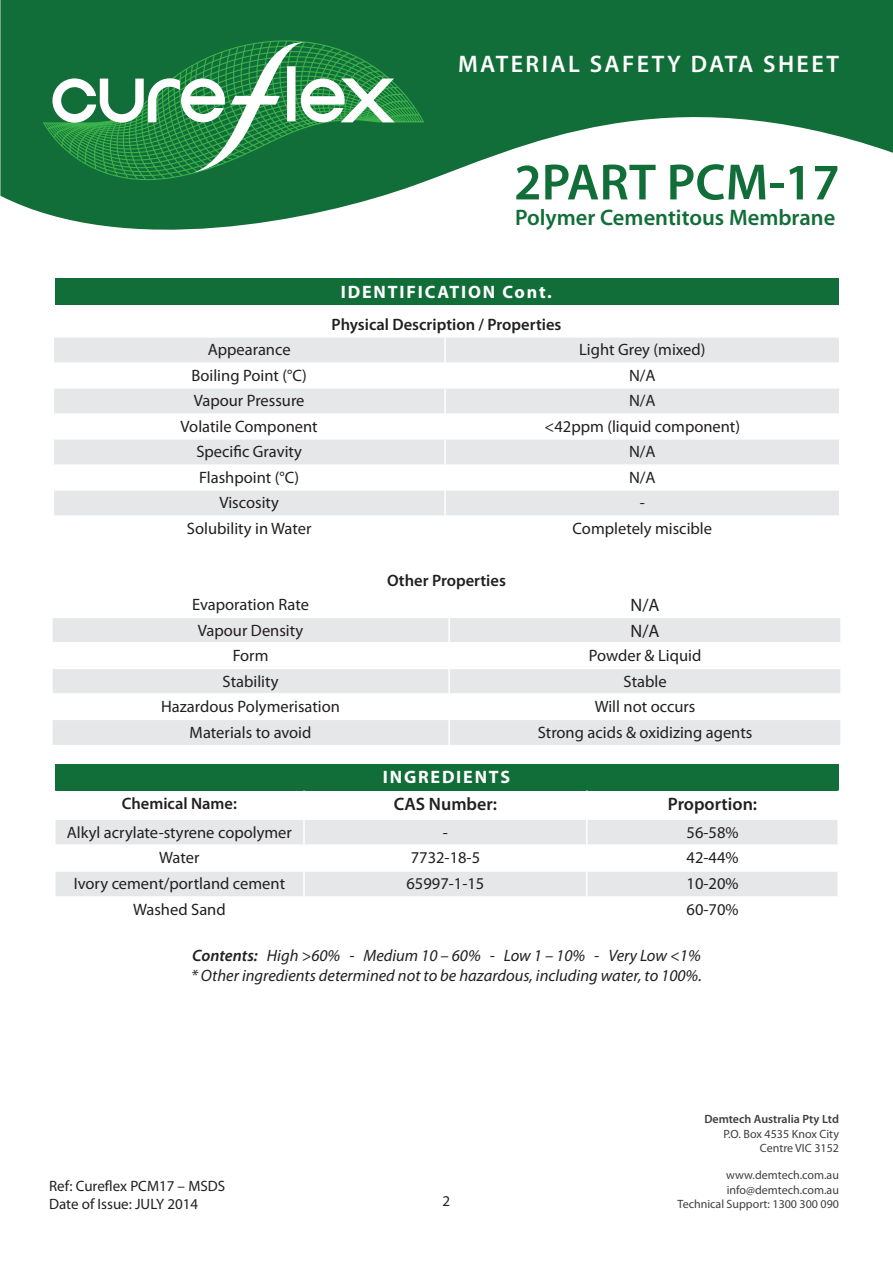
<style>
.page{position:relative;width:893px;height:1263px;background:#fff}
.page>*{position:absolute;margin:0;border:0;box-sizing:border-box;transform-origin:0 0}
.t1{font:600 51.45px "Myriad Pro";color:#126e39}
.t2{font:600 24px "Myriad Pro";letter-spacing:.1em;color:#fff}
.t3{font:600 22.5px "Myriad Pro";color:#126e39}
.t4{font:700 18px "Myriad Pro";letter-spacing:.1em;color:#fff}
.t5{font:600 18px "Myriad Pro";color:#231f20}
.t6{font:18px "Myriad Pro";color:#231f20}
.t7{font:16.5px "Myriad Pro";color:#231f20}
.t8{font:italic 16.5px "Myriad Pro";color:#231f20}
.t9{font:600 16.5px "Myriad Pro";color:#231f20}
.t10{font:15px "Myriad Pro";color:#231f20}
.t11{font:12px/14.4px "Myriad Pro";color:#3e3e3f;text-align:right}
.t12{font:600 12px "Myriad Pro";color:#3e3e3f}
.s1{font-weight:600}
</style>
<div class="page">
<div style="left:55px;top:278px;width:783px;height:27px;background:#126e39"></div>
<svg style="left:54px;top:338px;width:785px;height:177px;fill:#e6e7e9"></svg>
<hr style="left:444px;top:413px;width:2px;height:25px;background:#fff">
<hr style="left:444px;top:464px;width:2px;height:25px;background:#fff">
<hr style="left:53px;top:438px;width:392px;height:2px;background:#fff">
<hr style="left:445px;top:438px;width:395px;height:2px;background:#fff">
<hr style="left:444px;top:440px;width:2px;height:24px;background:#fff">
<hr style="left:53px;top:489px;width:392px;height:2px;background:#fff">
<hr style="left:445px;top:489px;width:395px;height:2px;background:#fff">
<hr style="left:444px;top:491px;width:2px;height:24px;background:#fff">
<hr style="left:444px;top:338px;width:2px;height:24px;background:#fff">
<hr style="left:444px;top:362px;width:2px;height:25px;background:#fff">
<hr style="left:53px;top:387px;width:392px;height:2px;background:#fff">
<hr style="left:445px;top:387px;width:395px;height:2px;background:#fff">
<hr style="left:444px;top:389px;width:2px;height:24px;background:#fff">
<svg style="left:53px;top:618px;width:787px;height:127px;fill:#e6e7e9"></svg>
<hr style="left:51px;top:642px;width:398px;height:2px;background:#fff">
<hr style="left:449px;top:642px;width:393px;height:2px;background:#fff">
<hr style="left:448px;top:644px;width:2px;height:24px;background:#fff">
<hr style="left:51px;top:668px;width:398px;height:1px;background:#fff">
<hr style="left:449px;top:668px;width:393px;height:1px;background:#fff">
<hr style="left:51px;top:693px;width:398px;height:2px;background:#fff">
<hr style="left:449px;top:693px;width:393px;height:2px;background:#fff">
<hr style="left:448px;top:695px;width:2px;height:24px;background:#fff">
<hr style="left:51px;top:719px;width:398px;height:1px;background:#fff">
<hr style="left:449px;top:719px;width:393px;height:1px;background:#fff">
<hr style="left:448px;top:618px;width:2px;height:24px;background:#fff">
<hr style="left:448px;top:669px;width:2px;height:24px;background:#fff">
<hr style="left:448px;top:720px;width:2px;height:25px;background:#fff">
<div style="left:55px;top:764px;width:783px;height:26px;background:#126e39"></div>
<svg style="left:56px;top:820px;width:781px;height:76px;fill:#e6e7e9"></svg>
<hr style="left:303px;top:820px;width:2px;height:24px;background:#fff">
<hr style="left:586px;top:820px;width:2px;height:24px;background:#fff">
<hr style="left:303px;top:872px;width:2px;height:24px;background:#fff">
<hr style="left:586px;top:872px;width:2px;height:24px;background:#fff">
<hr style="left:54px;top:844px;width:250px;height:2px;background:#fff">
<hr style="left:304px;top:844px;width:283px;height:2px;background:#fff">
<hr style="left:587px;top:844px;width:252px;height:2px;background:#fff">
<hr style="left:303px;top:846px;width:2px;height:24px;background:#fff">
<hr style="left:586px;top:846px;width:2px;height:24px;background:#fff">
<hr style="left:54px;top:870px;width:250px;height:2px;background:#fff">
<hr style="left:304px;top:870px;width:283px;height:2px;background:#fff">
<hr style="left:587px;top:870px;width:252px;height:2px;background:#fff">
<svg style="left:129px;top:860px;width:99px;height:36px"></svg>
<svg style="left:0;top:0;width:893px;height:230px;fill:#126e39"></svg>
<svg style="left:43px;top:40px;width:381px;height:140px;background:#15733a"></svg>
<svg style="left:52px;top:41px;width:343px;height:132px"></svg>
<p class="t2" style="left:458px;top:49px;width:382px">MATERIAL SAFETY DATA SHEET</p>
<p class="t1" style="left:514px;top:149px;width:327px">2PART PCM-17</p>
<p class="t3" style="left:515px;top:203px;width:322px">Polymer Cementitous Membrane</p>
<p class="t4" style="left:341px;top:280px;width:212px">IDENTIFICATION Cont.</p>
<p class="t9" style="left:332px;top:314px;width:231px">Physical Description / Properties</p>
<p class="t7" style="left:208px;top:339px;width:85px">Appearance</p>
<p class="t7" style="left:579px;top:339px;width:128px">Light Grey (mixed)</p>
<p class="t7" style="left:191px;top:365px;width:117px">Boiling Point (°C)</p>
<p class="t7" style="left:629px;top:365px;width:28px">N/A</p>
<p class="t7" style="left:194px;top:390px;width:112px">Vapour Pressure</p>
<p class="t7" style="left:629px;top:390px;width:28px">N/A</p>
<p class="t7" style="left:181px;top:416px;width:139px">Volatile Component</p>
<p class="t7" style="left:545px;top:416px;width:197px">&lt;42ppm (liquid component)</p>
<p class="t7" style="left:196px;top:441px;width:107px">Specific Gravity</p>
<p class="t7" style="left:629px;top:441px;width:28px">N/A</p>
<p class="t7" style="left:199px;top:467px;width:102px">Flashpoint (°C)</p>
<p class="t7" style="left:629px;top:467px;width:28px">N/A</p>
<p class="t7" style="left:219px;top:492px;width:61px">Viscosity</p>
<p class="t7" style="left:640px;top:492px;width:7px">-</p>
<p class="t7" style="left:187px;top:518px;width:126px">Solubility in Water</p>
<p class="t7" style="left:573px;top:518px;width:141px">Completely miscible</p>
<p class="t9" style="left:387px;top:570px;width:120px">Other Properties</p>
<p class="t7" style="left:192px;top:594px;width:119px">Evaporation Rate</p>
<p class="t6" style="left:631px;top:594px;width:31px">N/A</p>
<p class="t7" style="left:198px;top:620px;width:107px">Vapour Density</p>
<p class="t6" style="left:631px;top:620px;width:31px">N/A</p>
<p class="t7" style="left:233px;top:645px;width:37px">Form</p>
<p class="t7" style="left:589px;top:645px;width:114px">Powder &amp; Liquid</p>
<p class="t7" style="left:223px;top:671px;width:57px">Stability</p>
<p class="t7" style="left:624px;top:671px;width:45px">Stable</p>
<p class="t7" style="left:161px;top:696px;width:180px">Hazardous Polymerisation</p>
<p class="t7" style="left:595px;top:696px;width:102px">Will not occurs</p>
<p class="t7" style="left:190px;top:722px;width:123px">Materials to avoid</p>
<p class="t7" style="left:538px;top:722px;width:216px">Strong acids &amp; oxidizing agents</p>
<p class="t4" style="left:383px;top:765px;width:129px">INGREDIENTS</p>
<p class="t9" style="left:122px;top:793px;width:117px">Chemical Name:</p>
<p class="t5" style="left:394px;top:792px;width:105px">CAS Number:</p>
<p class="t5" style="left:668px;top:792px;width:91px">Proportion:</p>
<p class="t7" style="left:67px;top:822px;width:227px">Alkyl acrylate-styrene copolymer</p>
<p class="t7" style="left:443px;top:822px;width:7px">-</p>
<p class="t7" style="left:686px;top:822px;width:53px">56-58%</p>
<p class="t7" style="left:159px;top:848px;width:42px">Water</p>
<p class="t7" style="left:411px;top:848px;width:71px">7732-18-5</p>
<p class="t7" style="left:686px;top:848px;width:53px">42-44%</p>
<p class="t7" style="left:74px;top:874px;width:213px">Ivory cement/portland cement</p>
<p class="t7" style="left:406px;top:874px;width:79px">65997-1-15</p>
<p class="t7" style="left:686px;top:874px;width:53px">10-20%</p>
<p class="t7" style="left:133px;top:900px;width:94px">Washed Sand</p>
<p class="t7" style="left:686px;top:900px;width:53px">60-70%</p>
<p class="t8" style="left:192px;top:945px;width:510px"><span class="s1">Contents:</span> High &gt;60% - Medium 10 – 60% - Low 1 – 10% - Very Low &lt;1%</p>
<p class="t8" style="left:191px;top:965px;width:512px">* Other ingredients determined not to be hazardous, including water, to 100%.</p>
<p class="t10" style="left:49px;top:1177px;width:178px">Ref: Cureflex PCM17 – MSDS</p>
<p class="t10" style="left:49px;top:1195px;width:151px">Date of Issue: JULY 2014</p>
<p class="t10" style="left:443px;top:1191px;width:9px">2</p>
<p class="t12" style="left:704px;top:1111px;width:136px">Demtech Australia Pty Ltd</p>
<p class="t11" style="left:723px;top:1126px;width:117px">P.O. Box 4535 Knox City<br>Centre VIC 3152</p>
<p class="t11" style="left:726px;top:1168px;width:114px">www.demtech.com.au</p>
<p class="t11" style="left:727px;top:1182px;width:114px">info@demtech.com.au</p>
<p class="t11" style="left:677px;top:1197px;width:163px">Technical Support: 1300 300 090</p>
</div>
